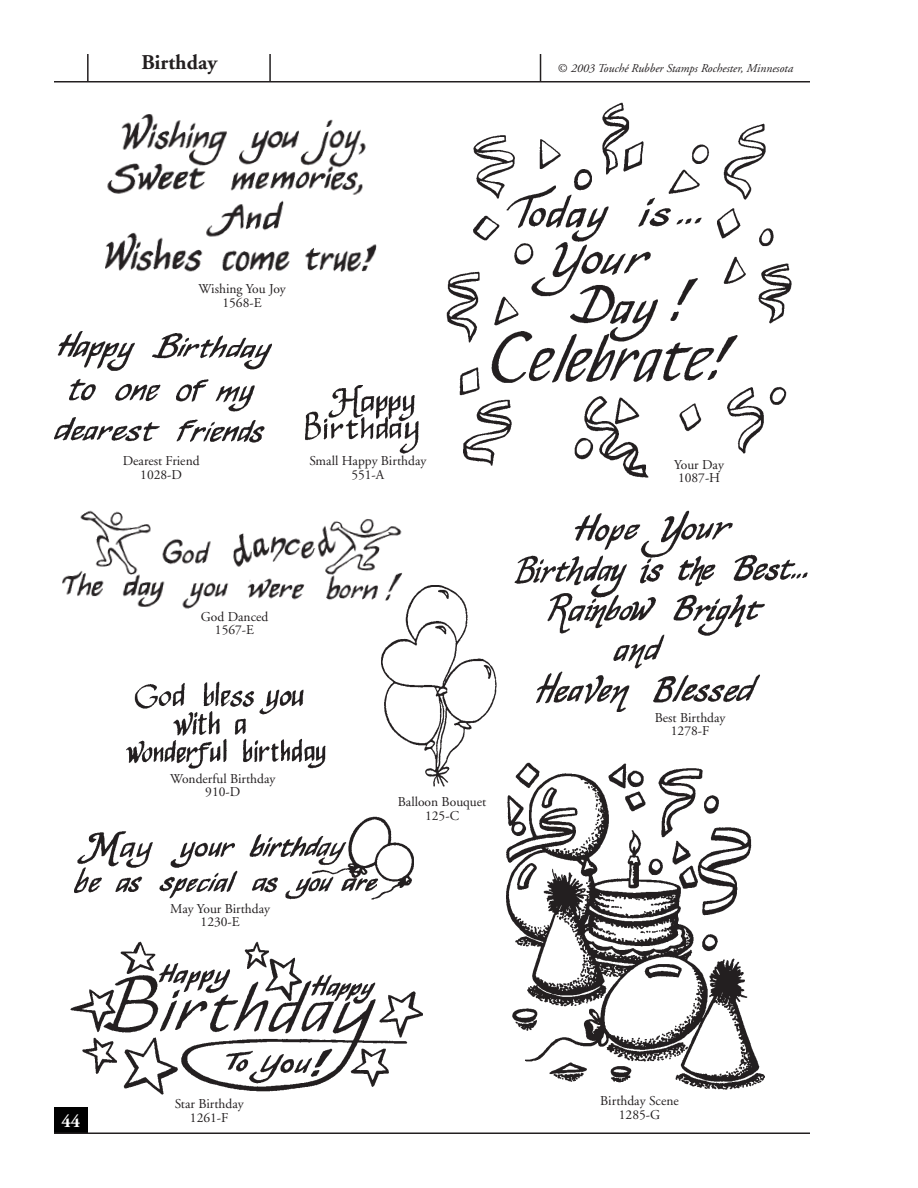
<style>
.page{position:relative;width:918px;height:1188px;background:#fff}
.page>*{position:absolute;margin:0;border:0;box-sizing:border-box;transform-origin:0 0}
.t1{font:700 21px "Adobe Garamond";color:#231f20}
.t2{font:700 18px "Adobe Garamond";color:#fff}
.t3{font:13.5px/13.5px "Adobe Garamond";color:#231f20;text-align:center}
.t4{font:italic 12px "Adobe Garamond";color:#231f20}
.s1{font-style:normal}
</style>
<div class="page">
<hr style="left:54px;top:81px;width:756px;height:1px;background:#231f20">
<hr style="left:87px;top:54px;width:2px;height:27px;background:#231f20">
<hr style="left:269px;top:54px;width:2px;height:27px;background:#231f20">
<svg style="left:540px;top:54px;width:1px;height:27px"></svg>
<div style="left:54px;top:1107px;width:34px;height:27px;background:#000"></div>
<hr style="left:54px;top:1132px;width:756px;height:2px;background:#231f20">
<img style="left:506px;top:763px;width:259px;height:326px">
<img style="left:127px;top:682px;width:199px;height:86px">
<img style="left:305px;top:385px;width:113px;height:68px">
<img style="left:105px;top:114px;width:272px;height:158px">
<img style="left:54px;top:331px;width:218px;height:111px">
<img style="left:62px;top:510px;width:341px;height:99px">
<img style="left:515px;top:511px;width:292px;height:201px">
<img style="left:74px;top:817px;width:340px;height:82px">
<img style="left:71px;top:942px;width:352px;height:152px">
<img style="left:381px;top:586px;width:115px;height:200px">
<img style="left:447px;top:103px;width:344px;height:375px">
<h1 class="t1" style="left:141px;top:51px;width:77px">Birthday</h1>
<p class="t4" style="left:558px;top:62px;width:236px"><span class="s1">©</span> 2003 Touché Rubber Stamps Rochester, Minnesota</p>
<p class="t3" style="left:198px;top:283px;width:89px">Wishing You Joy<br>1568-E</p>
<p class="t3" style="left:123px;top:455px;width:78px">Dearest Friend<br>1028-D</p>
<p class="t3" style="left:309px;top:455px;width:119px">Small Happy Birthday<br>551-A</p>
<p class="t3" style="left:201px;top:610px;width:69px">God Danced<br>1567-E</p>
<p class="t3" style="left:170px;top:772px;width:107px">Wonderful Birthday<br>910-D</p>
<p class="t3" style="left:170px;top:902px;width:101px">May Your Birthday<br>1230-E</p>
<p class="t3" style="left:398px;top:796px;width:90px">Balloon Bouquet<br>125-C</p>
<h2 class="t2" style="left:62px;top:1112px;width:20px">44</h2>
<p class="t3" style="left:175px;top:1098px;width:71px">Star Birthday<br>1261-F</p>
<p class="t3" style="left:674px;top:458px;width:51px;text-align:left">Your Day<br>1087-H</p>
<p class="t3" style="left:655px;top:711px;width:72px">Best Birthday<br>1278-F</p>
<p class="t3" style="left:600px;top:1094px;width:80px">Birthday Scene<br>1285-G</p>
</div>
